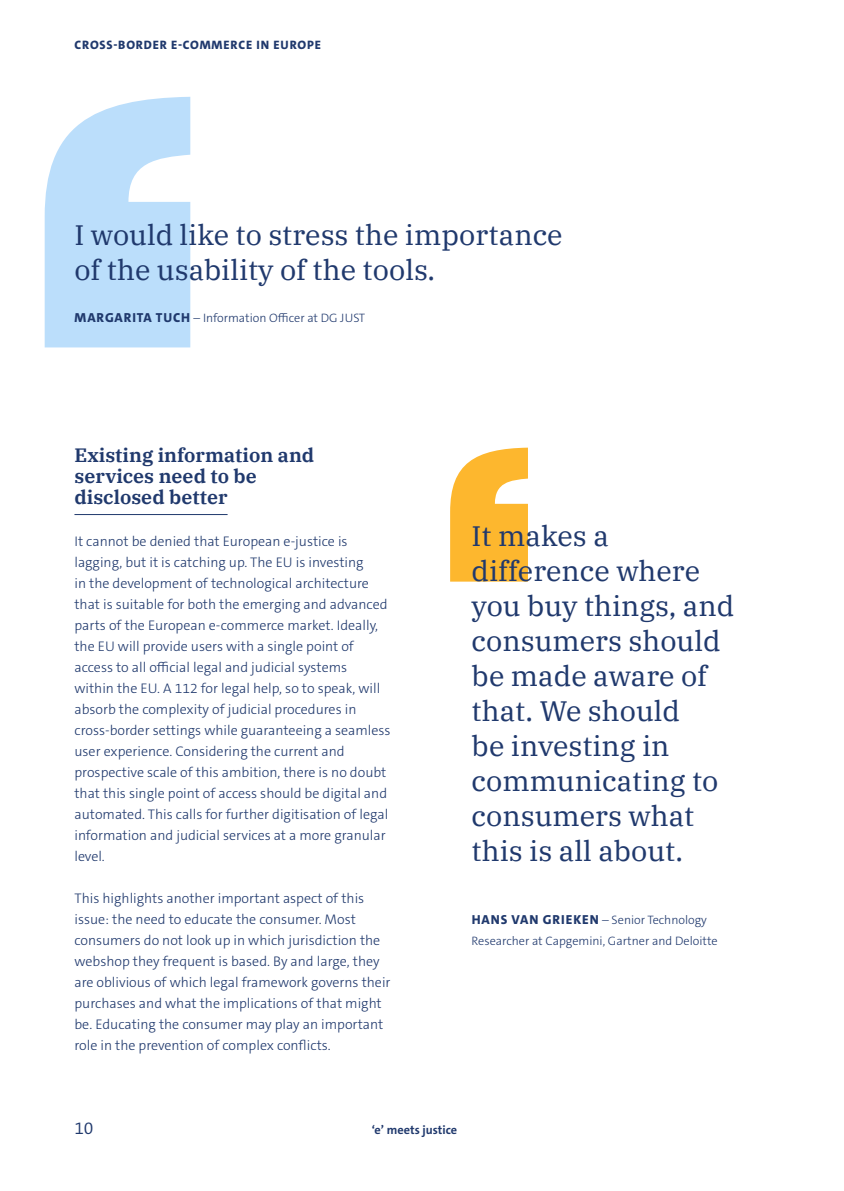
<style>
.page{position:relative;width:844px;height:1191px;background:#fff}
.page>*{position:absolute;margin:0;border:0;box-sizing:border-box;transform-origin:0 0}
.t1{font:28px/35px "IBM Plex Serif";color:#20396d}
.t2{font:600 19.25px/21px "IBM Plex Serif";color:#20396d}
.t3{font:300 17.5px "The Sans C5";color:#20396d}
.t4{font:300 14px/21px "The Sans C5";color:#20396d}
.t5{font:300 12.25px/21px "The Sans C5";color:#20396d}
.t6{font:800 12.25px "The Sans C5";letter-spacing:.07em;color:#20396d}
.t7{font:700 12.25px "The Sans C5";color:#20396d}
.s1{font-weight:800;font-size:13.12px}
</style>
<div class="page">
<svg style="left:450px;top:447px;width:78px;height:134px;background:#fdc14c"></svg>
<svg style="left:45px;top:97px;width:145px;height:250px;background:#c4e2fb"></svg>
<hr style="left:74px;top:514px;width:153px;height:1px;background:#20396d">
<p class="t6" style="left:75px;top:37px;width:248px">CROSS-BORDER E-COMMERCE IN EUROPE</p>
<h1 class="t1" style="left:74px;top:215px;width:489px">I would like to stress the importance of the usability of the tools.</h1>
<p class="t5" style="left:75px;top:307px;width:292px"><span class="s1">MARGARITA TUCH</span> – Information Officer at DG JUST</p>
<h2 class="t2" style="left:74px;top:443px;width:241px">Existing information and services need to be disclosed better</h2>
<p class="t4" style="left:74px;top:531px;width:317px">It cannot be denied that European e-justice is lagging, but it is catching up. The EU is investing<br>in the development of technological architecture that is suitable for both the emerging and advanced parts of the European e-commerce market. Ideally, the EU will provide users with a single point of access to all official legal and judicial systems<br>within the EU. A 112 for legal help, so to speak, will absorb the complexity of judicial procedures in cross-border settings while guaranteeing a seamless user experience. Considering the current and prospective scale of this ambition, there is no doubt that this single point of access should be digital and automated. This calls for further digitisation of legal information and judicial services at a more granular level.</p>
<p class="t4" style="left:74px;top:888px;width:317px">This highlights another important aspect of this issue: the need to educate the consumer. Most consumers do not look up in which jurisdiction the webshop they frequent is based. By and large, they are oblivious of which legal framework governs their purchases and what the implications of that might be. Educating the consumer may play an important role in the prevention of complex conflicts.</p>
<h1 class="t1" style="left:471px;top:516px;width:264px">It makes a difference where you buy things, and consumers should be made aware of that. We should<br>be investing in communicating to consumers what this is all about.</h1>
<p class="t5" style="left:471px;top:909px;width:247px"><span class="s1">HANS VAN GRIEKEN</span> – Senior Technology<br>Researcher at Capgemini, Gartner and Deloitte</p>
<p class="t3" style="left:74px;top:1117px;width:20px">10</p>
<p class="t7" style="left:372px;top:1122px;width:87px">‘e’ meets justice</p>
</div>
